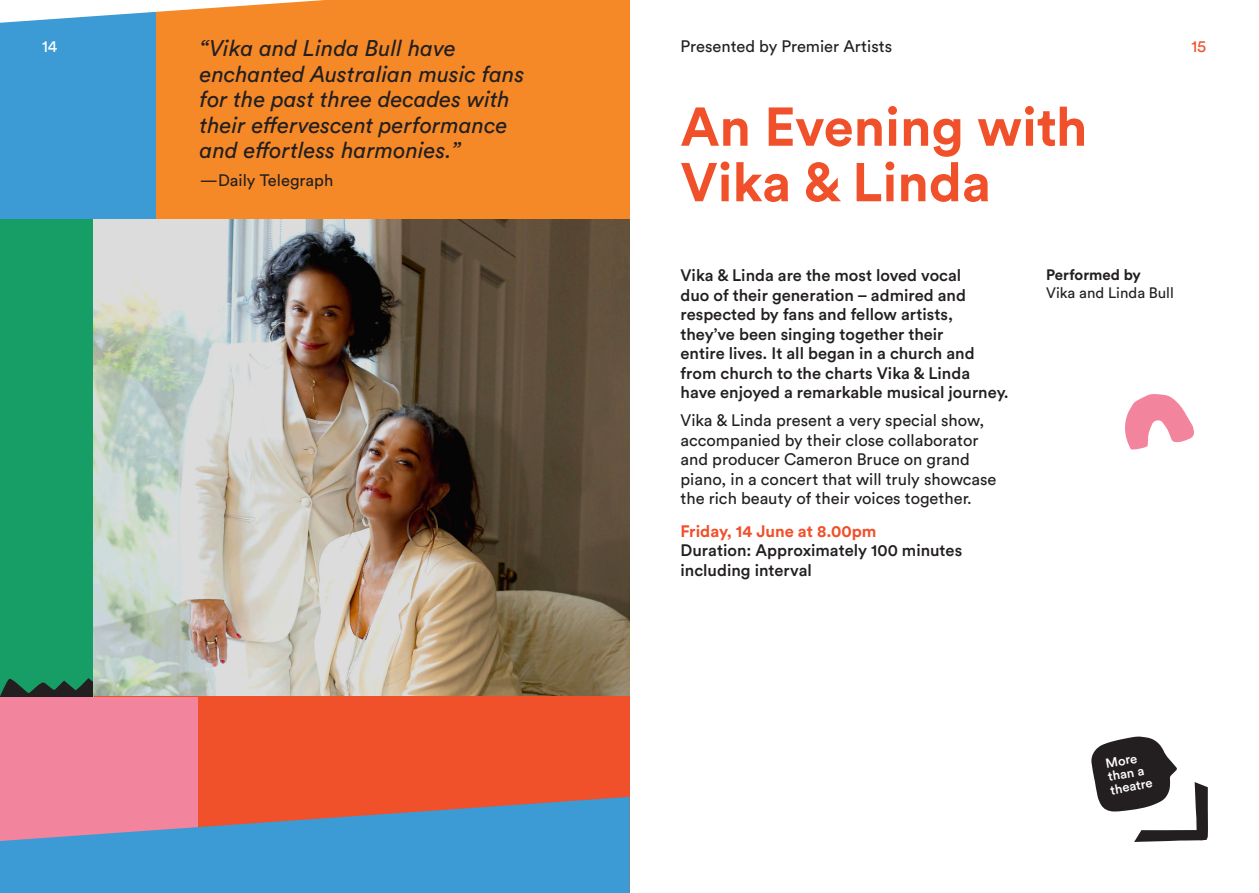
<style>
.page{position:relative;width:1259px;height:893px;background:#fff}
.page>*{position:absolute;margin:0;border:0;box-sizing:border-box;transform-origin:0 0}
._1__Heading_1{font:700 54px/55.5px "Circular Std";color:#f0502a}
._6__Pull_Quote{font:italic 22.5px/25.5px "Circular Std";color:#231f20}
._3__Intro_deck{font:500 16.5px/19.5px "Circular Std";color:#231f20}
._4__Body_copy{font:16.5px/19.5px "Circular Std";color:#231f20}
._4__Body_copy-2{font:500 16.5px/19.5px "Circular Std";color:#231f20}
._1__Theatre_category{font:16.5px "Circular Std";color:#231f20}
._5__Date___Call_to_action{font:700 16.5px "Circular Std";color:#f0502a}
.t1{font:16.5px "Circular Std";color:#fff}
.t2{font:16.5px "Circular Std";color:#f0502a}
.Performer_Name_10pt{font:15px "Circular Std";color:#231f20}
.Performer_Name_10pt-2{font:700 15px "Circular Std";color:#231f20}
._3__Intro_deck-2{font:500 13.05px/13.5px "Circular Std";color:#fff}
</style>
<div class="page">
<div style="left:0;top:204px;width:102px;height:523px;background:#179e66"></div>
<svg style="left:0;top:676px;width:94px;height:21px"></svg>
<img style="left:94px;top:219px;width:535px;height:478px">
<div style="left:136px;top:0;width:493px;height:219px;background:#f68927"></div>
<div style="left:0;top:0;width:155px;height:219px;background:#3c9ad4"></div>
<svg style="left:0;top:0;width:325px;height:23px"></svg>
<svg style="left:1091px;top:736px;width:117px;height:106px"></svg>
<div style="left:94px;top:697px;width:535px;height:196px;background:#f0502a"></div>
<div style="left:0;top:697px;width:197px;height:179px;background:#f3849e"></div>
<svg style="left:0;top:797px;width:630px;height:96px;fill:#3c9ad4"></svg>
<svg style="left:1125px;top:394px;width:69px;height:56px"></svg>
<p class="t1" style="left:42px;top:36px;width:17px">14</p>
<p class="_1__Theatre_category" style="left:680px;top:36px;width:213px">Presented by Premier Artists</p>
<p class="t2" style="left:1191px;top:36px;width:16px">15</p>
<p class="_6__Pull_Quote" style="left:200px;top:36px;width:326px">“Vika and Linda Bull have enchanted Australian music fans for the past three decades with their effervescent performance and effortless harmonies.”</p>
<p class="_4__Body_copy" style="left:200px;top:171px;width:135px">—Daily Telegraph</p>
<p class="_1__Heading_1" style="left:680px;top:98px;width:408px">An Evening with<br>Vika &amp; Linda</p>
<p class="_3__Intro_deck" style="left:680px;top:265px;width:330px">Vika &amp; Linda are the most loved vocal<br>duo of their generation – admired and respected by fans and fellow artists, they’ve been singing together their<br>entire lives. It all began in a church and from church to the charts Vika &amp; Linda have enjoyed a remarkable musical journey.</p>
<p class="_4__Body_copy" style="left:680px;top:410px;width:317px">Vika &amp; Linda present a very special show, accompanied by their close collaborator and producer Cameron Bruce on grand piano, in a concert that will truly showcase the rich beauty of their voices together.</p>
<p class="_5__Date___Call_to_action" style="left:680px;top:520px;width:197px">Friday, 14 June at 8.00pm</p>
<p class="_4__Body_copy-2" style="left:680px;top:540px;width:283px">Duration: Approximately 100 minutes including interval</p>
<p class="Performer_Name_10pt-2" style="left:1046px;top:265px;width:96px">Performed by</p>
<p class="Performer_Name_10pt" style="left:1046px;top:284px;width:129px">Vika and Linda Bull</p>
<p class="_3__Intro_deck-2" style="left:1104px;top:756px;width:44px;rotate:-10deg">More than a theatre</p>
</div>
